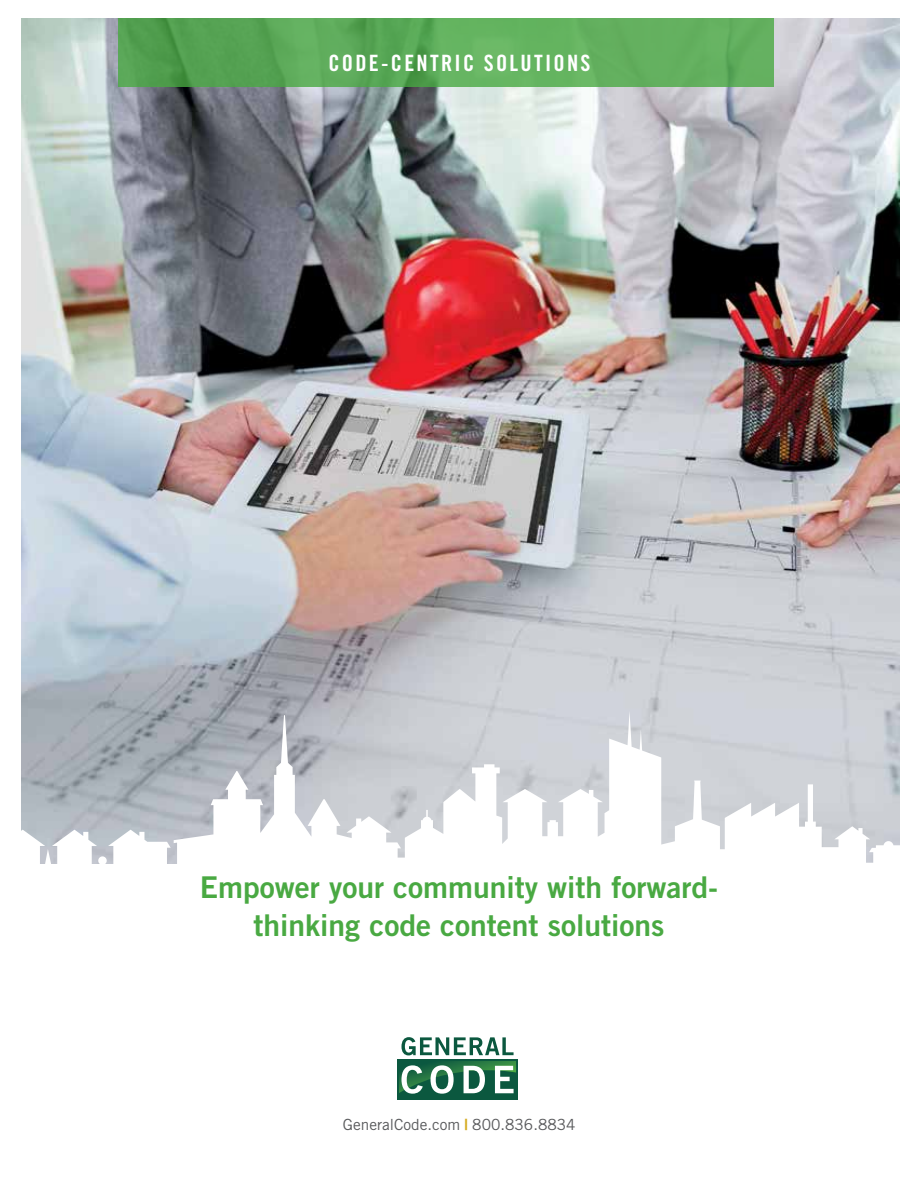
<style>
.page{position:relative;width:918px;height:1188px;background:#fff}
.page>*{position:absolute;margin:0;border:0;box-sizing:border-box;transform-origin:0 0}
.t1{font:30px/37.5px "Trade Gothic LT Pro Bd 2";color:#49a942;text-align:center}
.t2{font:22.5px "Trade Gothic LT Pro Bd Cn 20";letter-spacing:.1em;color:#fff}
.t3{font:15.3px "Trade Gothic LT Std";color:#58595b}
.s1{font-family:"Trade Gothic LT Pro";font-weight:700;color:#d5ac22}
</style>
<div class="page">
<img style="left:22px;top:19px;width:877px;height:692px">
<svg style="left:118px;top:19px;width:656px;height:68px;background:#5dab5a"></svg>
<svg style="left:21px;top:711px;width:879px;height:153px"></svg>
<div style="left:397px;top:1059px;width:121px;height:41px;background:#0b583f"></div>
<img style="left:399px;top:1061px;width:117px;height:32px">
<svg style="left:401px;top:1037px;width:113px;height:18px"></svg>
<svg style="left:401px;top:1065px;width:22px;height:29px"></svg>
<svg style="left:431px;top:1065px;width:23px;height:29px"></svg>
<svg style="left:464px;top:1066px;width:21px;height:27px"></svg>
<svg style="left:495px;top:1066px;width:19px;height:27px"></svg>
<p class="t2" style="left:328px;top:50px;width:264px">CODE-CENTRIC SOLUTIONS</p>
<p class="t1" style="left:200px;top:868px;width:520px">Empower your community with forward&shy;thinking code content solutions</p>
<p class="t3" style="left:343px;top:1116px;width:234px">GeneralCode.com <span class="s1">|</span> 800.836.8834</p>
</div>
